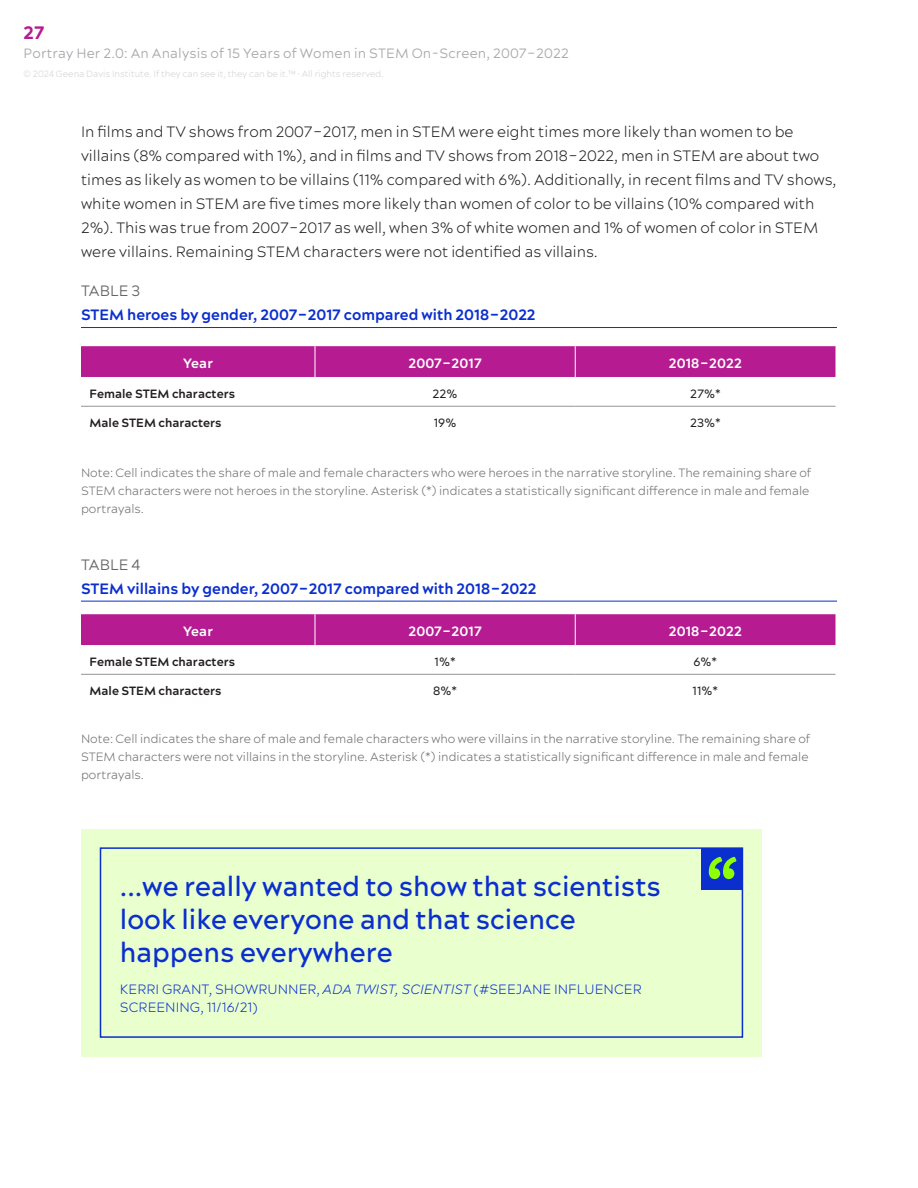
<style>
.page{position:relative;width:918px;height:1188px;background:#fff}
.page>*{position:absolute;margin:0;border:0;box-sizing:border-box;transform-origin:0 0}
.Body_copy{font:900 57.9px "Acherus Grotesque";color:#8ffe09}
.Body_copy-2{font:500 27px/33px "Acherus Grotesque";color:#0b2ece}
.t1{font:800 18px "Acherus Grotesque";color:#b61b92}
.Body_copy-3{font:300 15px/24px "Acherus Grotesque";color:#231f20}
.Figure_title{font:700 15px/24px "Acherus Grotesque";color:#0b2ece}
.Body_copy-4{font:300 13.5px/18px "Acherus Grotesque";color:#0b2ece}
.t2{font:13.5px "Acherus Grotesque";letter-spacing:.01em;color:#a8a9ad}
.Table_header{font:700 13.5px "Acherus Grotesque";letter-spacing:.01em;color:#fff}
.Source{font:300 12px/18px "Acherus Grotesque";color:#6c6d70}
.Table_body{font:700 12px "Acherus Grotesque";color:#231f20}
.Table_body-2{font:12px "Acherus Grotesque";color:#231f20}
.t3{font:300 9px "Acherus Grotesque";color:#d1d2d4}
.s1{font-weight:400;color:#666}
.s2{font-style:italic}
</style>
<div class="page">
<hr style="left:81px;top:327px;width:756px;height:1px;background:#0b2ece">
<hr style="left:81px;top:601px;width:756px;height:1px;background:#0b2ece">
<div style="left:81px;top:346px;width:755px;height:31px;background:#b61b92"></div>
<hr style="left:315px;top:346px;width:1px;height:31px;background:#fff">
<hr style="left:575px;top:346px;width:1px;height:31px;background:#fff">
<hr style="left:81px;top:406px;width:234px;height:1px;background:#939598">
<hr style="left:315px;top:406px;width:260px;height:1px;background:#939598">
<hr style="left:575px;top:406px;width:261px;height:1px;background:#939598">
<div style="left:81px;top:614px;width:755px;height:31px;background:#b61b92"></div>
<hr style="left:315px;top:614px;width:1px;height:31px;background:#fff">
<hr style="left:575px;top:614px;width:1px;height:31px;background:#fff">
<hr style="left:81px;top:674px;width:234px;height:1px;background:#939598">
<hr style="left:315px;top:674px;width:260px;height:1px;background:#939598">
<hr style="left:575px;top:674px;width:261px;height:1px;background:#939598">
<div style="left:81px;top:829px;width:681px;height:228px;background:#e9ffce"></div>
<div style="left:100px;top:847px;width:643px;height:191px;border:2px solid #0b2ece"></div>
<div style="left:701px;top:848px;width:42px;height:42px;background:#0b2ece"></div>
<p class="t1" style="left:24px;top:21px;width:22px">27</p>
<p class="t3" style="left:24px;top:68px;width:362px">© 2024 Geena Davis Institute. If they can see it, they can be it.™ • All rights reserved.</p>
<p class="t2" style="left:24px;top:45px;width:547px">Portray Her 2.0: An Analysis of 15 Years of Women in STEM On-Screen, 2007–2022</p>
<p class="Body_copy-3" style="left:81px;top:119px;width:757px">In films and TV shows from 2007–2017, men in STEM were eight times more likely than women to be villains (8% compared with 1%), and in films and TV shows from 2018–2022, men in STEM are about two times as likely as women to be villains (11% compared with 6%). Additionally, in recent films and TV shows, white women in STEM are five times more likely than women of color to be villains (10% compared with 2%). This was true from 2007–2017 as well, when 3% of white women and 1% of women of color in STEM were villains. Remaining STEM characters were not identified as villains.</p>
<p class="Figure_title" style="left:81px;top:279px;width:456px"><span class="s1">TABLE 3<br></span>STEM heroes by gender, 2007–2017 compared with 2018–2022</p>
<p class="Table_header" style="left:183px;top:355px;width:31px">Year</p>
<p class="Table_header" style="left:408px;top:355px;width:75px">2007–2017</p>
<p class="Table_header" style="left:669px;top:355px;width:75px">2018–2022</p>
<p class="Table_body" style="left:90px;top:386px;width:147px">Female STEM characters</p>
<p class="Table_body-2" style="left:433px;top:386px;width:27px">22%</p>
<p class="Table_body-2" style="left:690px;top:386px;width:32px">27%*</p>
<p class="Table_body" style="left:90px;top:415px;width:133px">Male STEM characters</p>
<p class="Table_body-2" style="left:434px;top:415px;width:24px">19%</p>
<p class="Table_body-2" style="left:690px;top:415px;width:32px">23%*</p>
<p class="Source" style="left:81px;top:463px;width:732px">Note: Cell indicates the share of male and female characters who were heroes in the narrative storyline. The remaining share of<br>STEM characters were not heroes in the storyline. Asterisk (*) indicates a statistically significant difference in male and female portrayals.</p>
<p class="Figure_title" style="left:81px;top:552px;width:457px"><span class="s1">TABLE 4<br></span>STEM villains by gender, 2007–2017 compared with 2018–2022</p>
<p class="Table_header" style="left:183px;top:623px;width:31px">Year</p>
<p class="Table_header" style="left:408px;top:623px;width:75px">2007–2017</p>
<p class="Table_header" style="left:669px;top:623px;width:75px">2018–2022</p>
<p class="Table_body" style="left:90px;top:654px;width:147px">Female STEM characters</p>
<p class="Table_body-2" style="left:435px;top:654px;width:23px">1%*</p>
<p class="Table_body-2" style="left:694px;top:654px;width:25px">6%*</p>
<p class="Table_body" style="left:90px;top:683px;width:133px">Male STEM characters</p>
<p class="Table_body-2" style="left:433px;top:683px;width:25px">8%*</p>
<p class="Table_body-2" style="left:693px;top:683px;width:27px">11%*</p>
<p class="Source" style="left:81px;top:729px;width:731px">Note: Cell indicates the share of male and female characters who were villains in the narrative storyline. The remaining share of<br>STEM characters were not villains in the storyline. Asterisk (*) indicates a statistically significant difference in male and female portrayals.</p>
<p class="Body_copy-2" style="left:120px;top:870px;width:543px">...we really wanted to show that scientists</p>
<p class="Body_copy-2" style="left:120px;top:903px;width:458px">look like everyone and that science happens everywhere</p>
<p class="Body_copy-4" style="left:120px;top:980px;width:523px">KERRI GRANT, SHOWRUNNER, <span class="s2">ADA TWIST, SCIENTIST</span> (#SEEJANE INFLUENCER<br>SCREENING, 11/16/21)</p>
<p class="Body_copy" style="left:706px;top:841px;width:34px">“</p>
</div>
